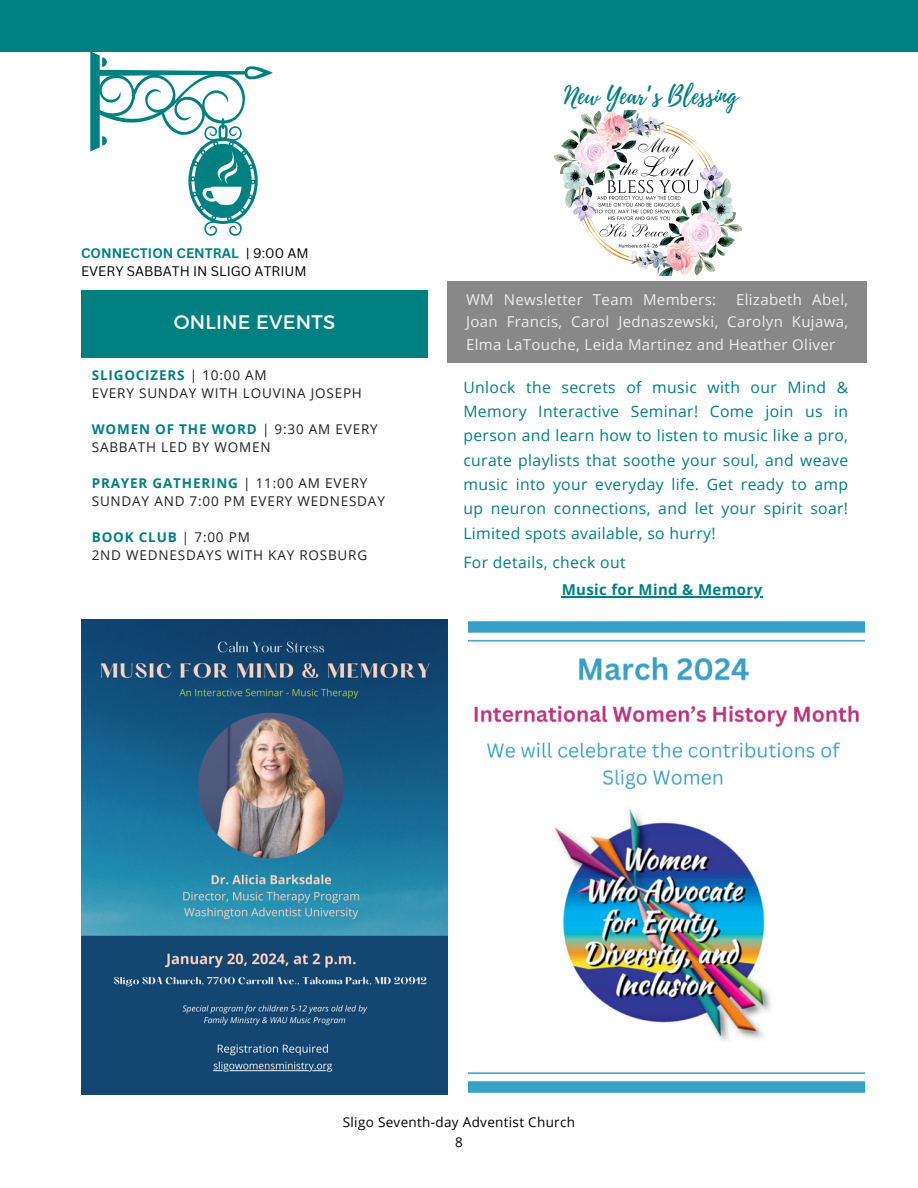
<style>
.page{position:relative;width:918px;height:1188px;background:#fff}
.page>*{position:absolute;margin:0;border:0;box-sizing:border-box;transform-origin:0 0}
.t1{font:24px "Playlist Script";color:#008080}
.t2{font:19.5px "Montserrat";letter-spacing:.01em;color:#fff}
.t3{font:15.75px/24.3px "Open Sans";letter-spacing:.025em;color:#008080;text-align:justify}
.t4{font:15px/22.5px "Open Sans";letter-spacing:.025em;color:#ededed;text-align:justify}
.t5{font:700 15px "Open Sans";letter-spacing:.025em;color:#008080}
.t6{font:13.5px/18px "Open Sans";letter-spacing:.06em;color:#222}
.t7{font:700 13.5px "Open Sans";letter-spacing:.06em;color:#008080}
.t8{font:13.5px "Open Sans";letter-spacing:.025em;color:#000}
.t9{font:13.5px "Canva Sans";color:#000}
.t10{font:700 13.5px "Canva Sans";color:#008080}
.s1{font-weight:400;color:#000}
.s2{font-weight:400;color:#222}
.s3{font-weight:700;color:#008080}
.s4{font-family:"Noto Sans Gurmukhi"}
</style>
<div class="page">
<div style="left:0;top:0;width:918px;height:52px;background:#008080"></div>
<div style="left:81px;top:291px;width:347px;height:66px;background:#008080"></div>
<svg style="left:91px;top:51px;width:182px;height:185px"></svg>
<div style="left:448px;top:281px;width:419px;height:81px;background:#898888"></div>
<img style="left:553px;top:110px;width:189px;height:165px">
<img style="left:81px;top:619px;width:367px;height:475px">
<img style="left:469px;top:621px;width:396px;height:473px">
<hr style="left:562px;top:596px;width:116px;height:1px;background:#008080">
<hr style="left:678px;top:596px;width:85px;height:1px;background:#008080">
<p class="t10" style="left:81px;top:244px;width:229px">CONNECTION CENTRAL <span class="s1">| 9:00 AM</span></p>
<p class="t9" style="left:81px;top:262px;width:227px">EVERY SABBATH IN SLIGO ATRIUM</p>
<p class="t2" style="left:174px;top:310px;width:163px">ONLINE EVENTS</p>
<p class="t7" style="left:92px;top:365px;width:177px">SLIGOCIZERS <span class="s2">| 10:00 AM</span></p>
<p class="t6" style="left:92px;top:384px;width:272px">EVERY SUNDAY WITH LOUVINA JOSEPH</p>
<p class="t6" style="left:92px;top:420px;width:287px"><span class="s3">WOMEN OF THE WORD</span> | 9:30 AM EVERY<br>SABBATH LED BY WOMEN</p>
<p class="t6" style="left:92px;top:474px;width:295px"><span class="s3">PRAYER GATHERING</span> | 11:00 AM EVERY<br>SUNDAY AND 7:00 PM EVERY WEDNESDAY</p>
<p class="t7" style="left:92px;top:527px;width:160px">BOOK CLUB <span class="s2">| 7:00 PM</span></p>
<p class="t6" style="left:92px;top:546px;width:277px">2ND WEDNESDAYS WITH KAY ROSBURG</p>
<p class="t1" style="left:564px;top:79px;width:175px">New Year<span class="s4">’</span>s Blessing</p>
<p class="t4" style="left:466px;top:288px;width:384px;text-indent:270px">Elizabeth Abel, Joan Francis, Carol Jednaszewski, Carolyn Kujawa, Elma LaTouche, Leida Martinez and Heather Oliver</p>
<p class="t3" style="left:463px;top:374px;width:386px">Unlock the secrets of music with our Mind &amp; Memory Interactive Seminar! Come join us in person and learn how to listen to music like a pro, curate playlists that soothe your soul, and weave music into your everyday life. Get ready to amp up neuron connections, and let your spirit soar!<br>Limited spots available, so hurry!</p>
<p class="t3" style="left:463px;top:550px;width:164px">For details, check out</p>
<p class="t4" style="left:466px;top:288px;width:252px">WM Newsletter Team Members:</p>
<p class="t5" style="left:562px;top:579px;width:202px">Music for Mind &amp; Memory</p>
<p class="t8" style="left:343px;top:1112px;width:234px">Sligo Seventh-day Adventist Church</p>
<p class="t8" style="left:455px;top:1133px;width:9px">8</p>
</div>
